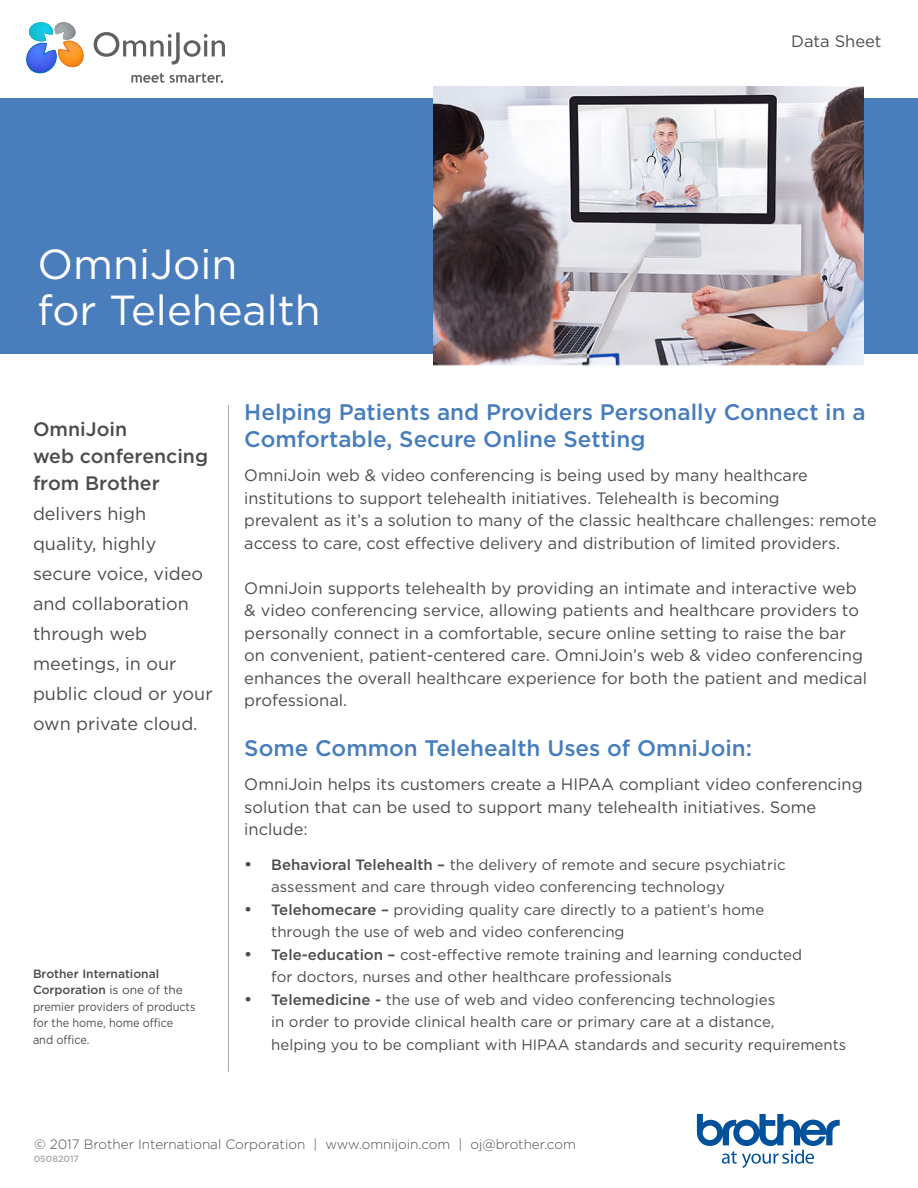
<style>
.page{position:relative;width:918px;height:1188px;background:#fff}
.page>*{position:absolute;margin:0;border:0;box-sizing:border-box;transform-origin:0 0}
.t1{font:42px "Gotham";color:#fff}
.case_study_body{font:500 22.5px/27px "Gotham";color:#477dbd}
.t2{font:500 19.5px/27px "Gotham";color:#4b4c4d}
.t3{font:18px/30px "Gotham";color:#4b4c4d}
.case_study_body-2{font:16.5px/22.5px "Gotham";color:#4b4c4d}
.t4{font:15px/22.5px "Gotham";color:#4b4c4d}
.t5{font:300 13.5px "Gotham";color:#4b4c4d}
.t6{font:12px "Gotham";color:#4b4c4d;scale:.91 1}
.t7{font:500 12px "Gotham";color:#4b4c4d}
.t8{font:500 9px "Gotham";color:#a8a9ad}
.s1{font-weight:400}
.s2{font-weight:500;font-size:16.5px}
.s3{font-weight:500}
</style>
<div class="page">
<div style="left:0;top:98px;width:918px;height:256px;background:#4a7dbc"></div>
<svg style="left:94px;top:32px;width:131px;height:33px"></svg>
<svg style="left:26px;top:22px;width:58px;height:52px"></svg>
<svg style="left:131px;top:73px;width:33px;height:10px"></svg>
<svg style="left:170px;top:73px;width:53px;height:10px"></svg>
<img style="left:433px;top:86px;width:431px;height:280px">
<svg style="left:697px;top:1114px;width:143px;height:54px"></svg>
<hr style="left:228px;top:405px;width:1px;height:667px;background:#231f20">
<p class="t1" style="left:38px;top:241px;width:201px">OmniJoin</p>
<p class="t1" style="left:38px;top:287px;width:285px">for Telehealth</p>
<p class="case_study_body-2" style="left:791px;top:30px;width:92px">Data Sheet</p>
<p class="t2" style="left:33px;top:415px;width:96px">OmniJoin</p>
<p class="t2" style="left:33px;top:442px;width:177px">web conferencing from Brother</p>
<p class="t3" style="left:33px;top:498px;width:181px">delivers high quality, highly secure voice, video and collaboration through web meetings, in our public cloud or your own private cloud.</p>
<p class="t7" style="left:33px;top:967px;width:128px">Brother International</p>
<p class="t7" style="left:33px;top:983px;width:152px">Corporation <span class="s1">is one of the</span></p>
<p class="t6" style="left:33px;top:1000px;width:180px">premier providers of products</p>
<p class="t6" style="left:33px;top:1016px;width:156px">for the home, home office</p>
<p class="t6" style="left:33px;top:1033px;width:64px">and office.</p>
<p class="case_study_body" style="left:244px;top:398px;width:623px">Helping Patients and Providers Personally Connect in a<br>Comfortable, Secure Online Setting</p>
<p class="case_study_body-2" style="left:244px;top:464px;width:634px">OmniJoin web &amp; video conferencing is being used by many healthcare institutions to support telehealth initiatives. Telehealth is becoming<br>prevalent as it’s a solution to many of the classic healthcare challenges: remote access to care, cost effective delivery and distribution of limited providers.</p>
<p class="case_study_body-2" style="left:244px;top:577px;width:624px">OmniJoin supports telehealth by providing an intimate and interactive web &amp; video conferencing service, allowing patients and healthcare providers to personally connect in a comfortable, secure online setting to raise the bar on convenient, patient-centered care. OmniJoin’s web &amp; video conferencing enhances the overall healthcare experience for both the patient and medical professional.</p>
<p class="case_study_body" style="left:244px;top:734px;width:509px">Some Common Telehealth Uses of OmniJoin:</p>
<p class="case_study_body-2" style="left:244px;top:773px;width:620px">OmniJoin helps its customers create a HIPAA compliant video conferencing solution that can be used to support many telehealth initiatives. Some include:</p>
<p class="t4" style="left:271px;top:853px;width:516px;text-indent:-27px"><span class="s2">•</span> <span class="s3">Behavioral Telehealth –</span> the delivery of remote and secure psychiatric assessment and care through video conferencing technology</p>
<p class="t4" style="left:271px;top:898px;width:494px;text-indent:-27px"><span class="s2">•</span> <span class="s3">Telehomecare –</span> providing quality care directly to a patient’s home through the use of web and video conferencing</p>
<p class="t4" style="left:271px;top:943px;width:532px;text-indent:-27px"><span class="s2">•</span> <span class="s3">Tele-education –</span> cost-effective remote training and learning conducted for doctors, nurses and other healthcare professionals</p>
<p class="t4" style="left:271px;top:988px;width:576px;text-indent:-27px"><span class="s2">•</span> <span class="s3">Telemedicine -</span> the use of web and video conferencing technologies<br>in order to provide clinical health care or primary care at a distance,<br>helping you to be compliant with HIPAA standards and security requirements</p>
<p class="t5" style="left:34px;top:1137px;width:543px">© 2017 Brother International Corporation | www.omnijoin.com | oj@brother.com</p>
<p class="t8" style="left:34px;top:1153px;width:47px">05082017</p>
</div>
